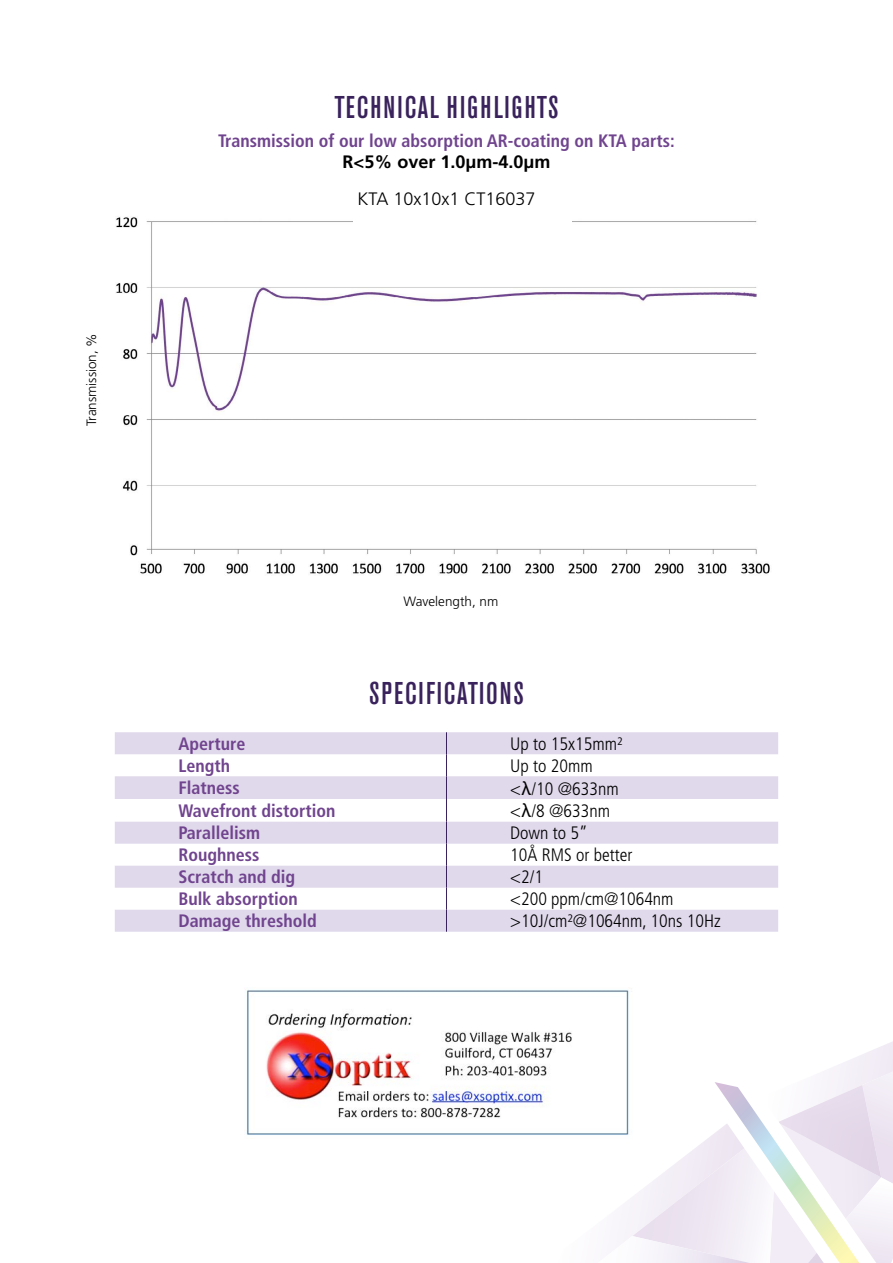
<style>
.page{position:relative;width:893px;height:1263px;background:#fff}
.page>*{position:absolute;margin:0;border:0;box-sizing:border-box;transform-origin:0 0}
.t1{font:500 condensed 31.2px "Akzidenz Grotesk BQ";letter-spacing:.06em;color:#3a235c}
.t2{font:700 condensed 18px "Frutiger LT Std";color:#70448e}
.t3{font:300 condensed 18px "Frutiger LT Std";color:#000}
.t4{font:700 18px "Frutiger LT Std";color:#000}
.t5{font:300 18px "Frutiger LT Std";color:#000}
.t6{font:300 13.5px "Frutiger LT Std";color:#000}
.s1{font-family:"Geneva";font-weight:400;font-stretch:normal}
</style>
<div class="page">
<svg style="left:622px;top:1041px;width:271px;height:222px"></svg>
<img style="left:116px;top:217px;width:654px;height:357px">
<svg style="left:115px;top:732px;width:663px;height:200px;fill:#e0d8eb"></svg>
<svg style="left:446px;top:732px;width:1px;height:200px"></svg>
<div style="left:353px;top:215px;width:219px;height:63px;background:#fff"></div>
<img style="left:245px;top:989px;width:387px;height:149px">
<p class="t6" style="left:84px;top:426px;width:95px;rotate:-90deg">Transmission, %</p>
<h1 class="t1" style="left:334px;top:90px;width:226px">TECHNICAL HIGHLIGHTS</h1>
<p class="t2" style="left:218px;top:130px;width:458px">Transmission of our low absorption AR-coating on KTA parts:</p>
<p class="t4" style="left:343px;top:151px;width:209px">R&lt;5% over 1.0μm-4.0μm</p>
<p class="t5" style="left:358px;top:188px;width:179px">KTA 10x10x1 CT16037</p>
<p class="t6" style="left:404px;top:594px;width:96px">Wavelength, nm</p>
<h1 class="t1" style="left:369px;top:675px;width:156px">SPECIFICATIONS</h1>
<p class="t2" style="left:179px;top:733px;width:68px">Aperture</p>
<p class="t3" style="left:510px;top:734px;width:114px">Up to 15x15mm²</p>
<p class="t2" style="left:179px;top:755px;width:53px">Length</p>
<p class="t3" style="left:510px;top:756px;width:84px">Up to 20mm</p>
<p class="t2" style="left:179px;top:777px;width:63px">Flatness</p>
<p class="t3" style="left:510px;top:778px;width:110px">&lt;<span class="s1">λ</span>/10 @633nm</p>
<p class="t2" style="left:179px;top:800px;width:159px">Wavefront distortion</p>
<p class="t3" style="left:510px;top:801px;width:101px">&lt;<span class="s1">λ</span>/8 @633nm</p>
<p class="t2" style="left:179px;top:822px;width:83px">Parallelism</p>
<p class="t3" style="left:510px;top:823px;width:79px">Down to 5”</p>
<p class="t2" style="left:179px;top:844px;width:83px">Roughness</p>
<p class="t3" style="left:510px;top:845px;width:124px">10Å RMS or better</p>
<p class="t2" style="left:179px;top:866px;width:118px">Scratch and dig</p>
<p class="t3" style="left:510px;top:867px;width:34px">&lt;2/1</p>
<p class="t2" style="left:179px;top:888px;width:121px">Bulk absorption</p>
<p class="t3" style="left:510px;top:889px;width:165px">&lt;200 ppm/cm@1064nm</p>
<p class="t2" style="left:179px;top:910px;width:140px">Damage threshold</p>
<p class="t3" style="left:510px;top:911px;width:212px">&gt;10J/cm²@1064nm, 10ns 10Hz</p>
</div>
